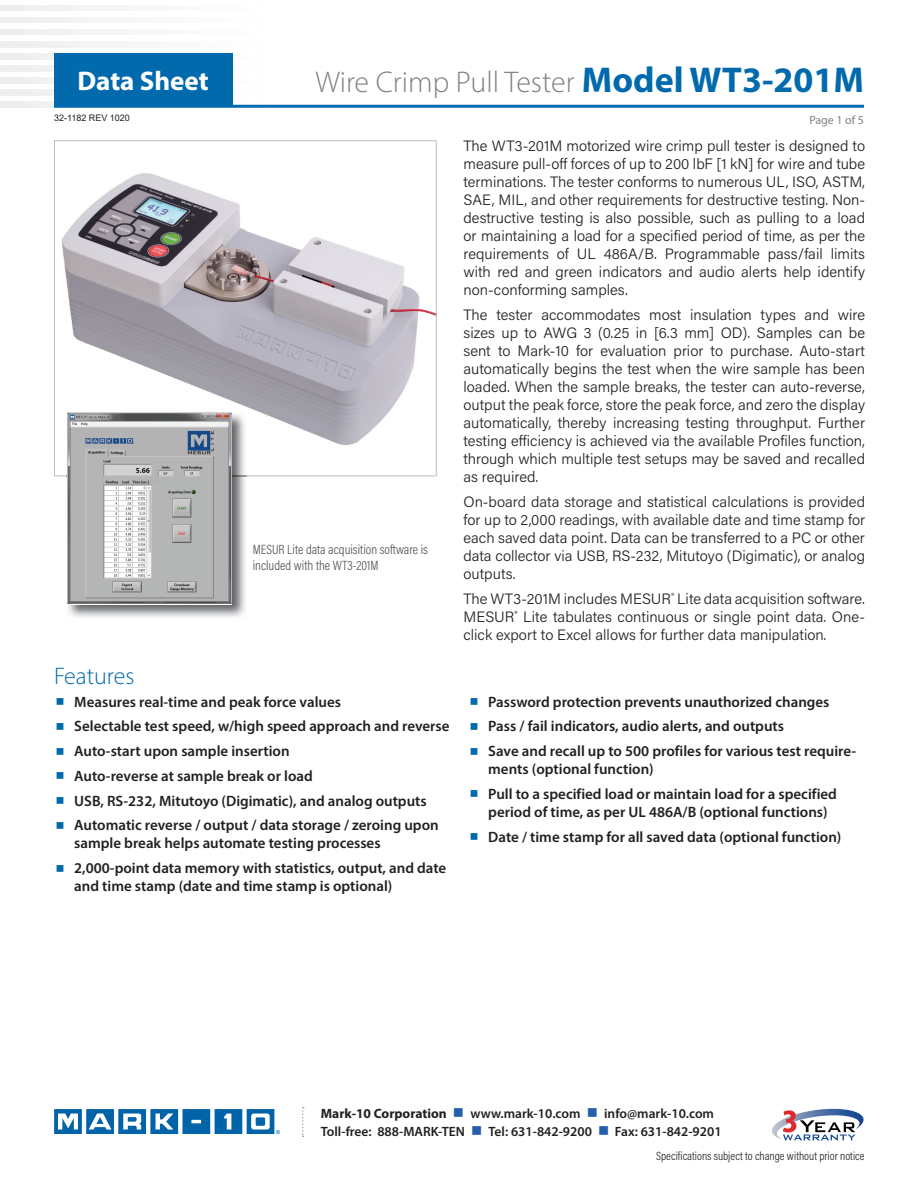
<style>
.page{position:relative;width:918px;height:1188px;background:#fff}
.page>*{position:absolute;margin:0;border:0;box-sizing:border-box;transform-origin:0 0}
.t1{font:300 30px "Myriad Pro";color:#808285}
.t2{font:700 27px "Myriad Pro";color:#fff}
.t3{font:300 24px "Myriad Pro";color:#006aad}
.t4{font:300 15px/18px "Acumin Pro";color:#231f20;text-align:justify}
.t5{font:600 15px/24.8px "Myriad Pro";color:#231f20}
.t6{font:600 13.5px/18px "Myriad Pro";color:#231f20}
.t7{font:300 13.5px/16.2px "Acumin Pro Cond";color:#525352}
.t8{font:300 12px "Acumin Pro Cond";color:#231f20}
.t9{font:12px "Myriad Pro";color:#808285}
.t10{font:9px "Arial";color:#231f20}
.s1{font-weight:700;font-size:36px;color:#006aad}
.s2{font-weight:700}
.s3{color:#245eac}
</style>
<div class="page">
<img style="left:0;top:53px;width:233px;height:6px">
<img style="left:0;top:65px;width:233px;height:6px">
<img style="left:0;top:77px;width:233px;height:7px">
<img style="left:0;top:89px;width:233px;height:7px">
<img style="left:0;top:101px;width:311px;height:7px">
<svg style="left:302px;top:1107px;width:2px;height:30px"></svg>
<svg style="left:772px;top:1109px;width:92px;height:31px"></svg>
<svg style="left:54px;top:1109px;width:226px;height:25px"></svg>
<hr style="left:54px;top:105px;width:810px;height:3px;background:#006aad">
<div style="left:54px;top:53px;width:178px;height:54px;background:#006aad"></div>
<svg style="left:54px;top:140px;width:383px;height:336px"></svg>
<img style="left:66px;top:411px;width:181px;height:206px">
<img style="left:66px;top:476px;width:181px;height:1px">
<img style="left:68px;top:413px;width:164px;height:191px">
<h2 class="t2" style="left:78px;top:63px;width:133px">Data Sheet</h2>
<p class="t10" style="left:54px;top:112px;width:77px">32-1182 REV 1020</p>
<h1 class="t1" style="left:316px;top:64px;width:550px">Wire Crimp Pull Tester <span class="s1">Model WT3-201M</span></h1>
<p class="t7" style="left:253px;top:541px;width:177px">MESUR Lite data acquisition software is included with the WT3-201M</p>
<p class="t9" style="left:809px;top:112px;width:56px">Page 1 of 5</p>
<p class="t4" style="left:463px;top:137px;width:403px">The WT3-201M motorized wire crimp pull tester is designed to measure pull-off forces of up to 200 lbF [1 kN] for wire and tube terminations. The tester conforms to numerous UL, ISO, ASTM, SAE, MIL, and other requirements for destructive testing. Non&shy;destructive testing is also possible, such as pulling to a load or maintaining a load for a specified period of time, as per the requirements of UL 486A/B. Programmable pass/fail limits with red and green indicators and audio alerts help identify non-conforming samples.</p>
<p class="t4" style="left:463px;top:305px;width:403px">The tester accommodates most insulation types and wire sizes up to AWG 3 (0.25 in [6.3 mm] OD). Samples can be sent to Mark-10 for evaluation prior to purchase. Auto-start automatically begins the test when the wire sample has been loaded. When the sample breaks, the tester can auto-reverse, output the peak force, store the peak force, and zero the display automatically, thereby increasing testing throughput. Further testing efficiency is achieved via the available Profiles function, through which multiple test setups may be saved and recalled as required.</p>
<p class="t4" style="left:463px;top:492px;width:403px">On-board data storage and statistical calculations is provided for up to 2,000 readings, with available date and time stamp for each saved data point. Data can be transferred to a PC or other data collector via USB, RS-232, Mitutoyo (Digimatic), or analog outputs.</p>
<p class="t4" style="left:463px;top:589px;width:403px">The WT3-201M includes MESUR<sup>®</sup> Lite data acquisition software.<br>MESUR<sup>®</sup> Lite tabulates continuous or single point data. One&shy;click export to Excel allows for further data manipulation.</p>
<h3 class="t3" style="left:54px;top:661px;width:82px">Features</h3>
<p class="t5" style="left:74px;top:689px;width:377px">Measures real-time and peak force values<br>Selectable test speed, w/high speed approach and reverse Auto-start upon sample insertion<br>Auto-reverse at sample break or load<br>USB, RS-232, Mitutoyo (Digimatic), and analog outputs Automatic reverse / output / data storage / zeroing upon</p>
<p class="t5" style="left:74px;top:830px;width:374px">sample break helps automate testing processes<br>2,000-point data memory with statistics, output, and date</p>
<p class="t5" style="left:74px;top:873px;width:320px">and time stamp (date and time stamp is optional)</p>
<p class="t5" style="left:488px;top:689px;width:370px">Password protection prevents unauthorized changes<br>Pass / fail indicators, audio alerts, and outputs<br>Save and recall up to 500 profiles for various test require-</p>
<p class="t5" style="left:488px;top:756px;width:350px">ments (optional function)<br>Pull to a specified load or maintain load for a specified</p>
<p class="t5" style="left:488px;top:799px;width:355px">period of time, as per UL 486A/B (optional functions)<br>Date / time stamp for all saved data (optional function)</p>
<p class="t6" style="left:321px;top:1104px;width:402px"><span class="s2">Mark-10 Corporation</span> <span class="s3">■</span> www.mark-10.com <span class="s3">■</span> info@mark-10.com<br>Toll-free: 888-MARK-TEN <span class="s3">■</span> Tel: 631-842-9200 <span class="s3">■</span> Fax: 631-842-9201</p>
<p class="t8" style="left:656px;top:1148px;width:210px">Specifications subject to change without prior notice</p>
</div>
